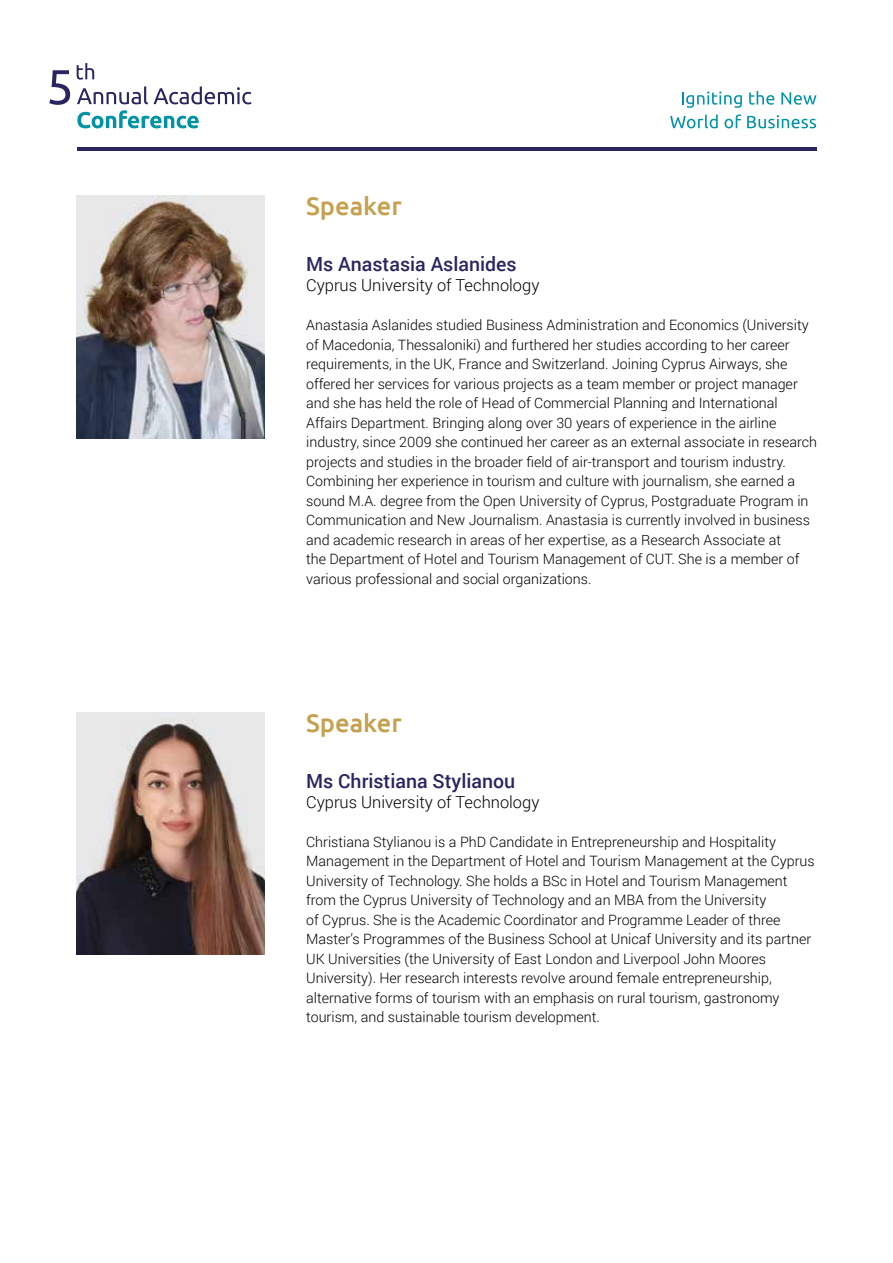
<style>
.page{position:relative;width:893px;height:1263px;background:#fff}
.page>*{position:absolute;margin:0;border:0;box-sizing:border-box;transform-origin:0 0}
.t1{font:500 25.5px "Ubuntu";color:#c5a04e}
.t2{font:500 19.5px "Roboto";color:#282560}
.t3{font:300 16.5px "Roboto";color:#000}
.t4{font:300 14.25px/19.5px "Roboto";color:#000}
</style>
<div class="page">
<hr style="left:77px;top:148px;width:739px;height:3px;background:#282560">
<svg style="left:77px;top:86px;width:71px;height:18px"></svg>
<svg style="left:154px;top:86px;width:97px;height:18px"></svg>
<svg style="left:77px;top:110px;width:122px;height:18px"></svg>
<svg style="left:49px;top:70px;width:21px;height:35px"></svg>
<svg style="left:77px;top:63px;width:17px;height:17px"></svg>
<svg style="left:682px;top:91px;width:60px;height:17px"></svg>
<svg style="left:749px;top:91px;width:25px;height:14px"></svg>
<svg style="left:781px;top:92px;width:35px;height:13px"></svg>
<svg style="left:670px;top:114px;width:48px;height:14px"></svg>
<svg style="left:724px;top:114px;width:17px;height:14px"></svg>
<svg style="left:747px;top:115px;width:69px;height:13px"></svg>
<img style="left:77px;top:712px;width:188px;height:243px">
<img style="left:77px;top:196px;width:188px;height:242px">
<h1 class="t1" style="left:306px;top:190px;width:97px">Speaker</h1>
<h2 class="t2" style="left:306px;top:251px;width:212px">Ms Anastasia Aslanides</h2>
<p class="t3" style="left:306px;top:274px;width:235px">Cyprus University of Technology</p>
<p class="t4" style="left:306px;top:315px;width:512px">Anastasia Aslanides studied Business Administration and Economics (University of Macedonia, Thessaloniki) and furthered her studies according to her career requirements, in the UK, France and Switzerland. Joining Cyprus Airways, she offered her services for various projects as a team member or project manager and she has held the role of Head of Commercial Planning and International Affairs Department. Bringing along over 30 years of experience in the airline industry, since 2009 she continued her career as an external associate in research projects and studies in the broader field of air-transport and tourism industry.<br>Combining her experience in tourism and culture with journalism, she earned a sound M.A. degree from the Open University of Cyprus, Postgraduate Program in Communication and New Journalism. Anastasia is currently involved in business and academic research in areas of her expertise, as a Research Associate at<br>the Department of Hotel and Tourism Management of CUT. She is a member of various professional and social organizations.</p>
<h1 class="t1" style="left:306px;top:707px;width:97px">Speaker</h1>
<h2 class="t2" style="left:306px;top:767px;width:211px">Ms Christiana Stylianou</h2>
<p class="t3" style="left:306px;top:790px;width:235px">Cyprus University of Technology</p>
<p class="t4" style="left:306px;top:831px;width:510px">Christiana Stylianou is a PhD Candidate in Entrepreneurship and Hospitality Management in the Department of Hotel and Tourism Management at the Cyprus University of Technology. She holds a BSc in Hotel and Tourism Management from the Cyprus University of Technology and an MBA from the University<br>of Cyprus. She is the Academic Coordinator and Programme Leader of three Master’s Programmes of the Business School at Unicaf University and its partner UK Universities (the University of East London and Liverpool John Moores University). Her research interests revolve around female entrepreneurship, alternative forms of tourism with an emphasis on rural tourism, gastronomy tourism, and sustainable tourism development.</p>
</div>
